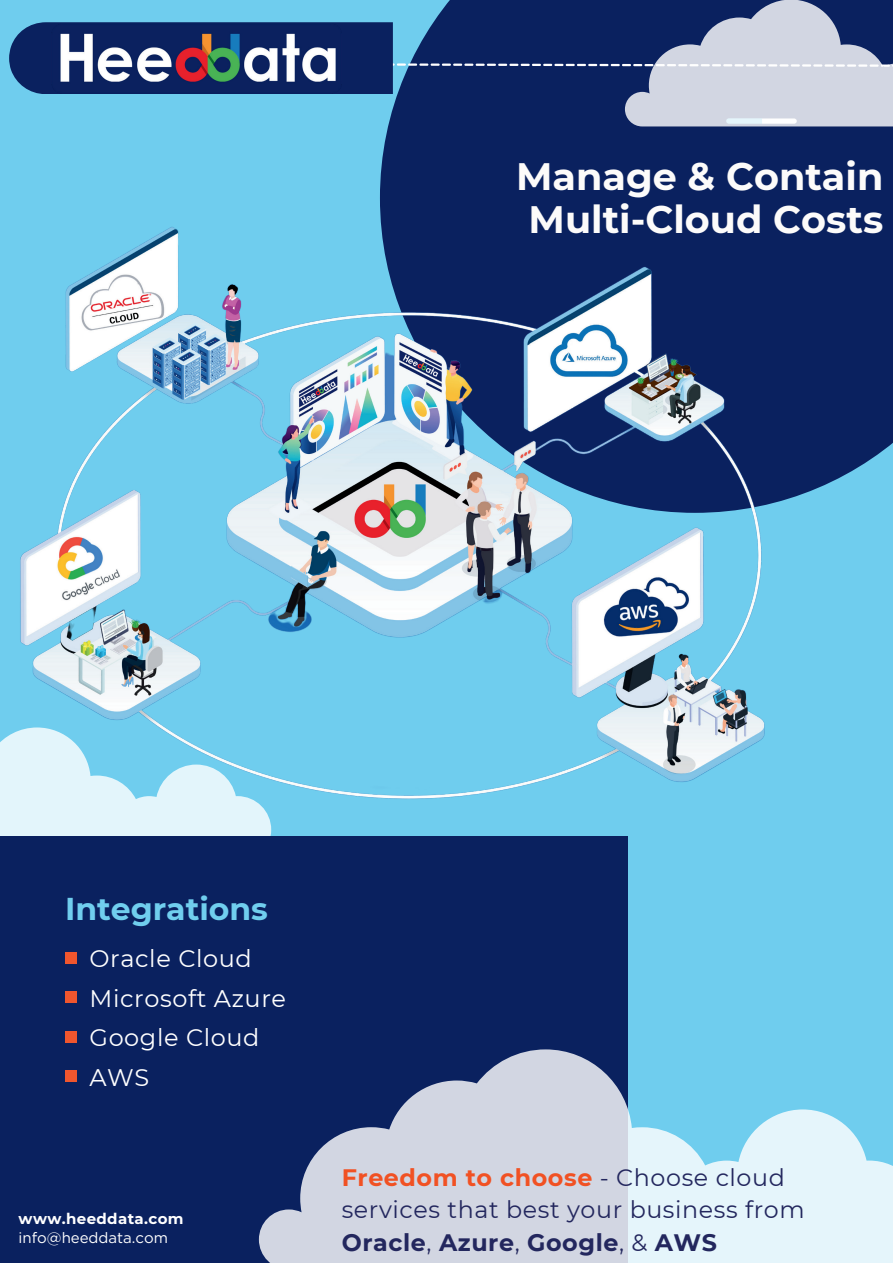
<style>
.page{position:relative;width:893px;height:1264px;background:#fff}
.page>*{position:absolute;margin:0;border:0;box-sizing:border-box;transform-origin:0 0}
.t1{font:700 38.1px/42.8px "Montserrat";color:#fcfbfa;text-align:center}
.t2{font:700 31.5px "Montserrat";color:#70ceee}
.t3{font:24px/39.5px "Montserrat";letter-spacing:.025em;color:#fff}
.t4{font:23.7px/32.5px "Montserrat";letter-spacing:.025em;color:#23275e}
.t5{font:15px "Gotham";color:#fff}
.t6{font:700 15px "Montserrat";letter-spacing:.025em;color:#fff}
.s1{font-weight:700;color:#f15123}
.s2{font-weight:700}
</style>
<div class="page">
<div style="left:0;top:0;width:892px;height:1262px;background:#6fcdee"></div>
<div style="left:380px;top:0;width:512px;height:513px;background:#0a215f"></div>
<div style="left:0;top:812px;width:271px;height:24px;background:#e3f5fb"></div>
<div style="left:0;top:836px;width:628px;height:426px;background:#0a215f"></div>
<div style="left:65px;top:951px;width:11px;height:12px;background:#f0562e"></div>
<div style="left:65px;top:991px;width:11px;height:11px;background:#f0562e"></div>
<div style="left:65px;top:1030px;width:11px;height:12px;background:#f0562e"></div>
<div style="left:65px;top:1070px;width:11px;height:11px;background:#f0562e"></div>
<img style="left:0;top:220px;width:832px;height:592px">
<svg style="left:9px;top:0;width:883px;height:126px"></svg>
<svg style="left:259px;top:1049px;width:633px;height:213px"></svg>
<img style="left:48px;top:22px;width:294px;height:73px">
<h1 class="t1" style="left:516px;top:153px;width:368px">Manage &amp; Contain<br>Multi-Cloud Costs</h1>
<h2 class="t2" style="left:65px;top:886px;width:204px">Integrations</h2>
<p class="t3" style="left:89px;top:938px;width:198px">Oracle Cloud<br>Microsoft Azure<br>Google Cloud<br>AWS</p>
<p class="t6" style="left:19px;top:1207px;width:166px">www.heeddata.com</p>
<p class="t5" style="left:19px;top:1228px;width:151px">info@heeddata.com</p>
<p class="t4" style="left:342px;top:1160px;width:464px"><span class="s1">Freedom to choose</span> - Choose cloud services that best your business from<br><span class="s2">Oracle</span>, <span class="s2">Azure</span>, <span class="s2">Google</span>, &amp; <span class="s2">AWS</span></p>
</div>
